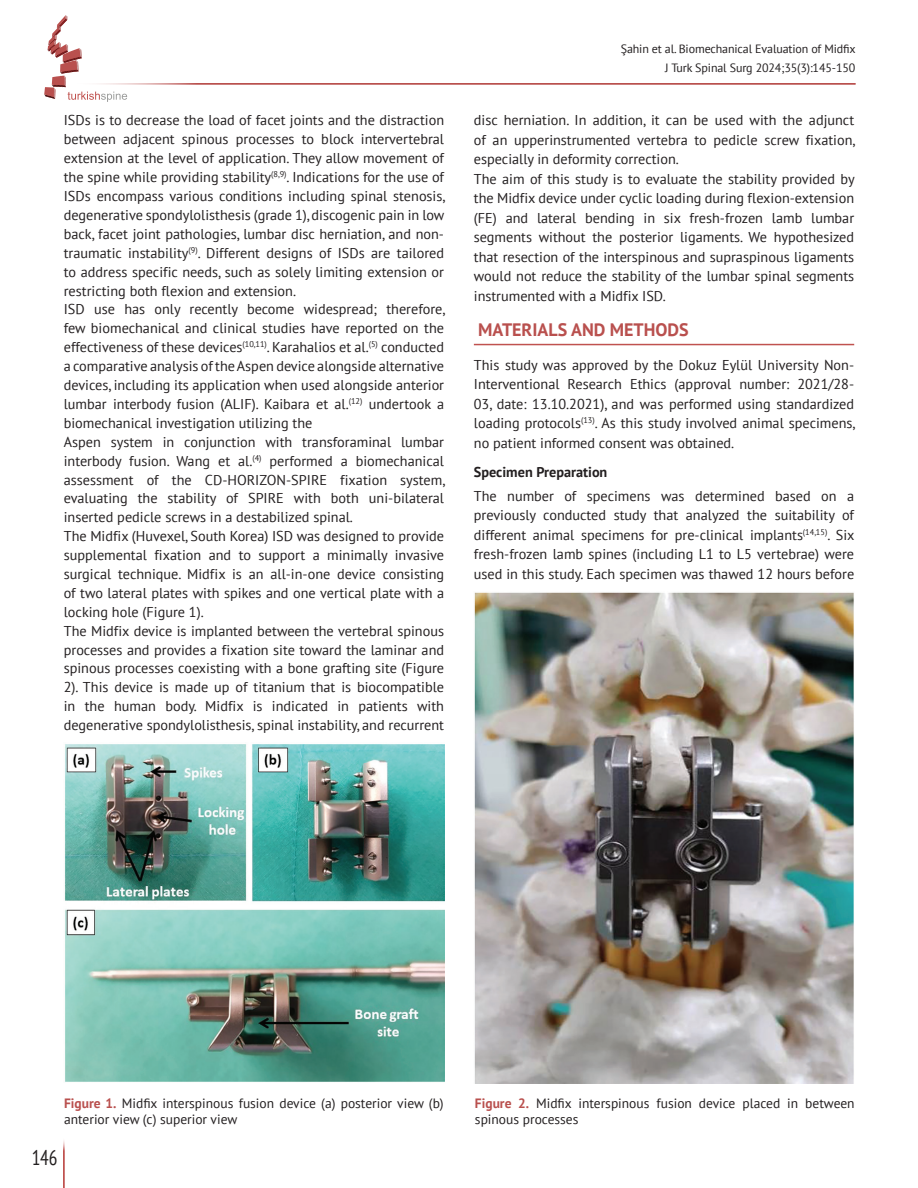
<style>
.page{position:relative;width:918px;height:1188px;background:#fff}
.page>*{position:absolute;margin:0;border:0;box-sizing:border-box;transform-origin:0 0}
.t1{font:condensed 21px "PT Sans";color:#231f20;scale:.92 1}
.t2{font:700 18px "PT Sans";color:#b9504e}
.t3{font:14.25px/18.9px "PT Sans";color:#231f20}
.t4{font:700 14.25px "PT Sans";color:#231f20}
.t5{font:13.5px/16.2px "PT Sans";color:#231f20}
.t6{font:12px/19.8px "PT Sans";letter-spacing:-.01em;color:#231f20;text-align:right}
.s1{font-weight:700;color:#b9504e}
</style>
<div class="page">
<div style="left:69px;top:83px;width:786px;height:2px;background:#b9504e;border:1px solid #b9504e"></div>
<svg style="left:44px;top:15px;width:83px;height:87px"></svg>
<hr style="left:63px;top:1138px;width:1px;height:50px;background:#c0524f">
<hr style="left:474px;top:344px;width:380px;height:1px;background:#c0524f">
<img style="left:65px;top:744px;width:379px;height:338px">
<img style="left:474px;top:592px;width:380px;height:492px">
<p class="t6" style="left:621px;top:38px;width:236px">Şahin et al. Biomechanical Evaluation of Midfix<br>J Turk Spinal Surg 2024;35(3):145-150</p>
<p class="t3" style="left:64px;top:111px;width:383px">ISDs is to decrease the load of facet joints and the distraction between adjacent spinous processes to block intervertebral extension at the level of application. They allow movement of the spine while providing stability<sup>(8,9)</sup>. Indications for the use of ISDs encompass various conditions including spinal stenosis, degenerative spondylolisthesis (grade 1), discogenic pain in low back, facet joint pathologies, lumbar disc herniation, and non&shy;traumatic instability<sup>(9)</sup>. Different designs of ISDs are tailored to address specific needs, such as solely limiting extension or restricting both flexion and extension.<br>ISD use has only recently become widespread; therefore, few biomechanical and clinical studies have reported on the effectiveness of these devices<sup>(10,11)</sup>. Karahalios et al.<sup>(5)</sup> conducted a comparative analysis of the Aspen device alongside alternative devices, including its application when used alongside anterior lumbar interbody fusion (ALIF). Kaibara et al.<sup>(12)</sup> undertook a biomechanical investigation utilizing the<br>Aspen system in conjunction with transforaminal lumbar interbody fusion. Wang et al.<sup>(4)</sup> performed a biomechanical assessment of the CD-HORIZON-SPIRE fixation system, evaluating the stability of SPIRE with both uni-bilateral inserted pedicle screws in a destabilized spinal.<br>The Midfix (Huvexel, South Korea) ISD was designed to provide supplemental fixation and to support a minimally invasive surgical technique. Midfix is an all-in-one device consisting of two lateral plates with spikes and one vertical plate with a locking hole (Figure 1).<br>The Midfix device is implanted between the vertebral spinous processes and provides a fixation site toward the laminar and spinous processes coexisting with a bone grafting site (Figure 2). This device is made up of titanium that is biocompatible in the human body. Midfix is indicated in patients with degenerative spondylolisthesis, spinal instability, and recurrent</p>
<p class="t3" style="left:474px;top:110px;width:383px;line-height:19.5px">disc herniation. In addition, it can be used with the adjunct of an upperinstrumented vertebra to pedicle screw fixation, especially in deformity correction.<br>The aim of this study is to evaluate the stability provided by the Midfix device under cyclic loading during flexion-extension (FE) and lateral bending in six fresh-frozen lamb lumbar segments without the posterior ligaments. We hypothesized that resection of the interspinous and supraspinous ligaments would not reduce the stability of the lumbar spinal segments instrumented with a Midfix ISD.</p>
<p class="t2" style="left:478px;top:317px;width:212px">MATERIALS AND METHODS</p>
<p class="t3" style="left:474px;top:355px;width:383px;line-height:19.5px;text-align:justify">This study was approved by the Dokuz Eylül University Non-Interventional Research Ethics (approval number: 2021/28- 03, date: 13.10.2021), and was performed using standardized loading protocols<sup>(13)</sup>. As this study involved animal specimens, no patient informed consent was obtained.</p>
<p class="t4" style="left:474px;top:462px;width:135px">Specimen Preparation</p>
<p class="t3" style="left:474px;top:486px;width:382px;line-height:19.5px;text-align:justify">The number of specimens was determined based on a previously conducted study that analyzed the suitability of different animal specimens for pre-clinical implants<sup>(14,15)</sup>. Six fresh-frozen lamb spines (including L1 to L5 vertebrae) were used in this study. Each specimen was thawed 12 hours before</p>
<p class="t5" style="left:64px;top:1095px;width:381px"><span class="s1">Figure 1.</span> Midfix interspinous fusion device (a) posterior view (b) anterior view (c) superior view</p>
<p class="t5" style="left:475px;top:1095px;width:381px"><span class="s1">Figure 2.</span> Midfix interspinous fusion device placed in between spinous processes</p>
<h1 class="t1" style="left:32px;top:1144px;width:29px">146</h1>
</div>
